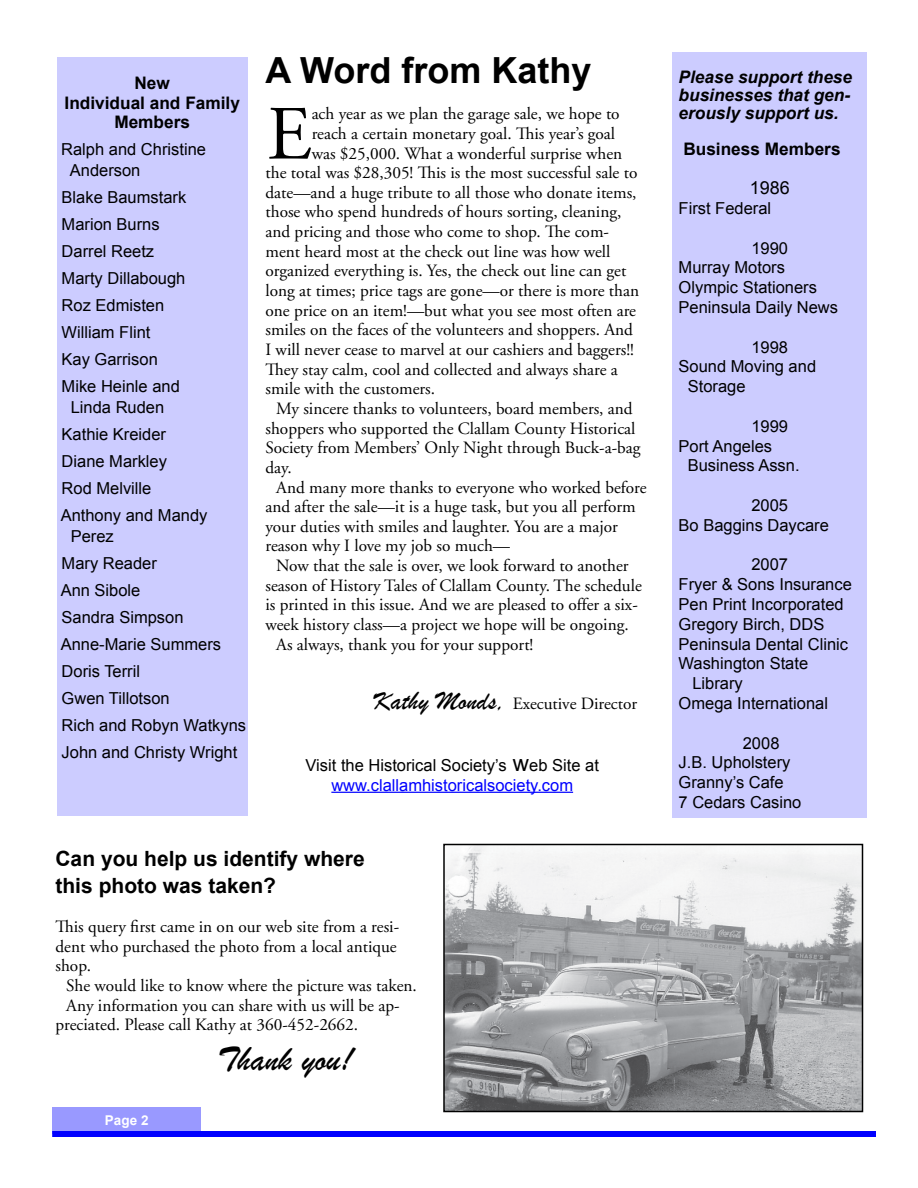
<style>
.page{position:relative;width:918px;height:1188px;background:#fff}
.page>*{position:absolute;margin:0;border:0;box-sizing:border-box;transform-origin:0 0}
.t1{font:76.5px "Adobe Garamond Pro";color:#000}
.t2{font:700 36px "Arial";color:#000}
.t3{font:36px "Brush Script";color:#000}
.t4{font:700 21px/27px "Arial";color:#000}
.t5{font:18px "Arial";color:#000}
.t6{font:17.25px/19.6px "Adobe Garamond Pro";color:#000}
.t7{font:17.25px/19.6px "Adobe Garamond";color:#000}
.t8{font:italic 700 17.25px/18px "Arial";color:#000;text-align:justify}
.t9{font:700 17.25px/19.6px "Arial";color:#000;text-align:center}
.t10{font:16.5px/27px "Arial";color:#000}
.t11{font:700 13.5px "Arial";color:#fff}
.s1{font-family:"Brush Script";font-size:27px}
.s2{font-size:22.5px}
.s3{color:#00f}
</style>
<div class="page">
<div style="left:57px;top:57px;width:191px;height:759px;background:#ccf"></div>
<div style="left:52px;top:1107px;width:149px;height:27px;background:#99f"></div>
<div style="left:672px;top:52px;width:195px;height:766px;background:#ccf"></div>
<div style="left:52px;top:1131px;width:824px;height:6px;background:#00f"></div>
<hr style="left:331px;top:792px;width:242px;height:1px;background:#00f">
<img style="left:446px;top:847px;width:414px;height:262px">
<div style="left:443px;top:844px;width:420px;height:268px;border:2px solid #000"></div>
<p class="t9" style="left:65px;top:74px;width:177px">New<br>Individual and Family<br>Members</p>
<p class="t10" style="left:70px;top:139px;width:138px;line-height:21px;text-indent:-9px">Ralph and Christine<br>Anderson</p>
<p class="t10" style="left:62px;top:184px;width:126px">Blake Baumstark<br>Marion Burns<br>Darrel Reetz<br>Marty Dillabough<br>Roz Edmisten<br>William Flint<br>Kay Garrison<br>Mike Heinle and</p>
<p class="t10" style="left:61px;top:394px;width:148px;text-indent:10px">Linda Ruden<br>Kathie Kreider<br>Diane Markley<br>Rod Melville<br>Anthony and Mandy</p>
<p class="t10" style="left:61px;top:523px;width:187px;text-indent:10px">Perez<br>Mary Reader<br>Ann Sibole<br>Sandra Simpson<br>Anne-Marie Summers<br>Doris Terril<br>Gwen Tillotson<br>Rich and Robyn Watkyns<br>John and Christy Wright</p>
<h2 class="t2" style="left:266px;top:47px;width:328px">A Word from Kathy</h2>
<h1 class="t1" style="left:267px;top:88px;width:46px">E</h1>
<p class="t6" style="left:312px;top:105px;width:310px">ach year as we plan the garage sale, we hope to</p>
<p class="t6" style="left:312px;top:124px;width:305px">reach a certain monetary goal. This year’s goal</p>
<p class="t6" style="left:312px;top:144px;width:312px">was $25,000. What a wonderful surprise when</p>
<p class="t6" style="left:265px;top:163px;width:373px">the total was $28,305! This is the most successful sale to</p>
<p class="t6" style="left:265px;top:183px;width:373px">date—and a huge tribute to all those who donate items,</p>
<p class="t6" style="left:265px;top:203px;width:357px">those who spend hundreds of hours sorting, cleaning,</p>
<p class="t6" style="left:265px;top:222px;width:345px">and pricing and those who come to shop. The com-</p>
<p class="t6" style="left:265px;top:242px;width:346px">ment heard most at the check out line was how well</p>
<p class="t6" style="left:265px;top:262px;width:362px">organized everything is. Yes, the check out line can get</p>
<p class="t6" style="left:265px;top:281px;width:375px">long at times; price tags are gone—or there is more than</p>
<p class="t6" style="left:265px;top:301px;width:372px">one price on an item!—but what you see most often are</p>
<p class="t6" style="left:265px;top:321px;width:369px">smiles on the faces of the volunteers and shoppers. And</p>
<p class="t6" style="left:265px;top:340px;width:370px">I will never cease to marvel at our cashiers and baggers!!</p>
<p class="t6" style="left:265px;top:360px;width:354px">They stay calm, cool and collected and always share a</p>
<p class="t6" style="left:265px;top:380px;width:171px">smile with the customers.</p>
<p class="t7" style="left:265px;top:399px;width:376px;text-indent:11px">My sincere thanks to volunteers, board members, and shoppers who supported the Clallam County Historical Society from Members’ Only Night through Buck-a-bag day.</p>
<p class="t7" style="left:265px;top:478px;width:383px;text-indent:11px">And many more thanks to everyone who worked before and after the sale—it is a huge task, but you all perform your duties with smiles and laughter. You are a major reason why I love my job so much—</p>
<p class="t7" style="left:276px;top:556px;width:354px">Now that the sale is over, we look forward to another</p>
<p class="t7" style="left:265px;top:576px;width:378px">season of History Tales of Clallam County. The schedule</p>
<p class="t7" style="left:265px;top:596px;width:374px">is printed in this issue. And we are pleased to offer a six-</p>
<p class="t7" style="left:265px;top:615px;width:365px">week history class—a project we hope will be ongoing.</p>
<p class="t7" style="left:276px;top:635px;width:259px">As always, thank you for your support!</p>
<p class="t6" style="left:374px;top:694px;width:265px"><span class="s1">Kathy Monds,</span> Executive Director</p>
<p class="t10" style="left:306px;top:755px;width:295px;line-height:19.6px;text-align:center">Visit the Historical Society’s <span class="s2">w</span>eb Site at <span class="s3">www.clallamhistoricalsociety.com</span></p>
<p class="t4" style="left:56px;top:846px;width:311px">Can you help us identify where this photo was taken?</p>
<p class="t6" style="left:56px;top:917px;width:345px">This query first came in on our web site from a resi&shy;dent who purchased the photo from a local antique shop.</p>
<p class="t7" style="left:66px;top:976px;width:352px">She would like to know where the picture was taken.</p>
<p class="t7" style="left:66px;top:996px;width:335px">Any information you can share with us will be ap-</p>
<p class="t7" style="left:56px;top:1015px;width:304px">preciated. Please call Kathy at 360-452-2662.</p>
<h2 class="t3" style="left:218px;top:1037px;width:137px">Thank you!</h2>
<p class="t11" style="left:104px;top:1104px;width:45px">Page 3</p>
<p class="t11" style="left:105px;top:1112px;width:45px">Page 2</p>
<p class="t8" style="left:679px;top:68px;width:175px">Please support these businesses that gen&shy;erously support us.</p>
<p class="t9" style="left:683px;top:139px;width:159px">Business Members</p>
<p class="t5" style="left:750px;top:176px;width:42px">1986</p>
<p class="t10" style="left:679px;top:195px;width:94px">First Federal</p>
<p class="t10" style="left:679px;top:238px;width:161px;line-height:19.8px;text-indent:73px">1990<br>Murray Motors<br>Olympic Stationers<br>Peninsula Daily News</p>
<p class="t10" style="left:751px;top:333px;width:38px">1998</p>
<p class="t10" style="left:679px;top:353px;width:139px">Sound Moving and</p>
<p class="t10" style="left:688px;top:373px;width:59px">Storage</p>
<p class="t10" style="left:751px;top:413px;width:38px">1999</p>
<p class="t10" style="left:679px;top:432px;width:95px">Port Angeles</p>
<p class="t10" style="left:688px;top:452px;width:113px">Business Assn.</p>
<p class="t10" style="left:679px;top:495px;width:152px;line-height:19.8px;text-indent:73px">2005<br>Bo Baggins Daycare</p>
<p class="t10" style="left:751px;top:551px;width:38px">2007</p>
<p class="t10" style="left:679px;top:571px;width:175px">Fryer &amp; Sons Insurance</p>
<p class="t10" style="left:679px;top:591px;width:167px">Pen Print Incorporated</p>
<p class="t10" style="left:679px;top:611px;width:147px">Gregory Birch, DDS</p>
<p class="t10" style="left:679px;top:630px;width:171px">Peninsula Dental Clinic</p>
<p class="t10" style="left:679px;top:650px;width:131px">Washington State</p>
<p class="t10" style="left:692px;top:670px;width:52px">Library</p>
<p class="t10" style="left:679px;top:690px;width:151px">Omega International</p>
<p class="t10" style="left:679px;top:733px;width:124px;line-height:19.8px;text-indent:64px">2008<br>J.B. Upholstery<br>Granny’s Cafe<br>7 Cedars Casino</p>
</div>
